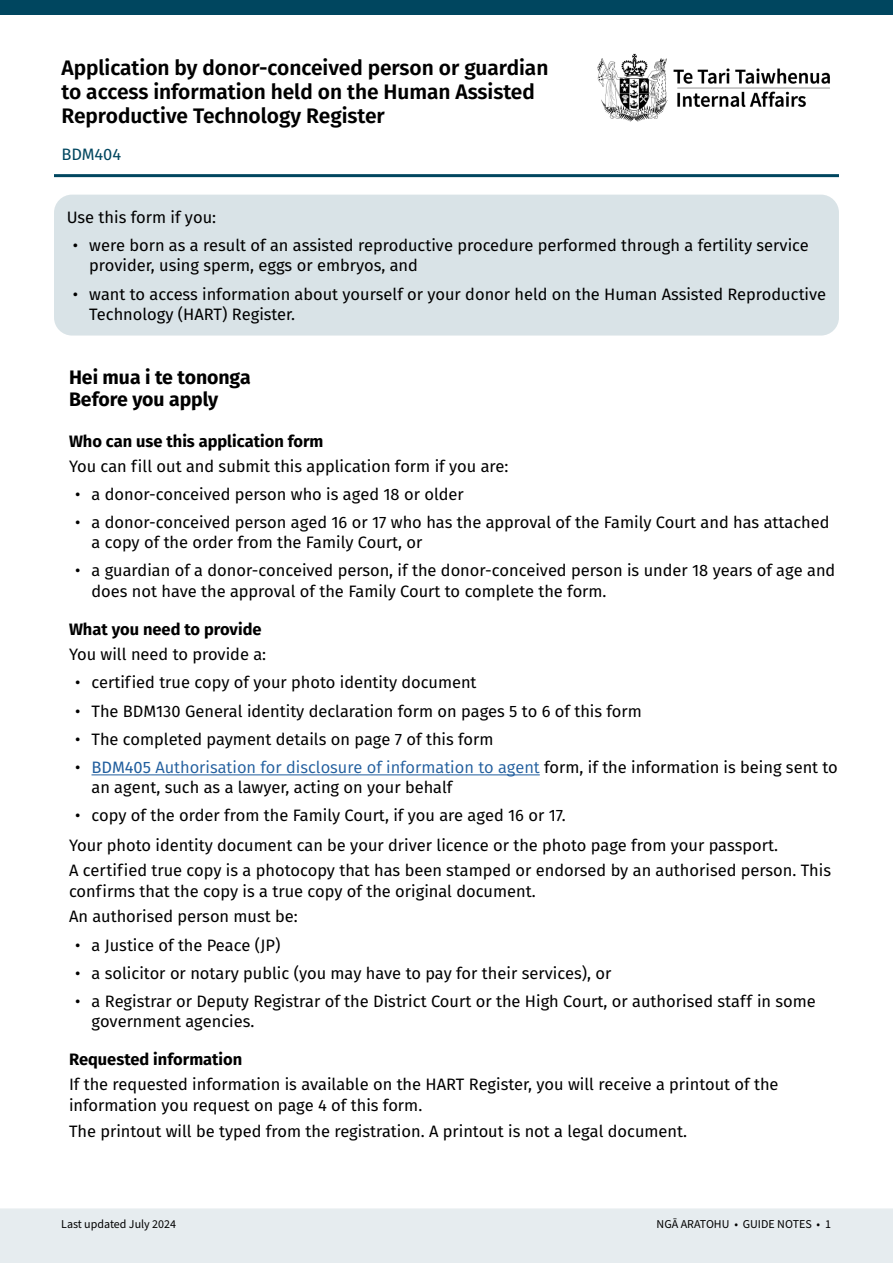
<style>
.page{position:relative;width:893px;height:1263px;background:#fff}
.page>*{position:absolute;margin:0;border:0;box-sizing:border-box;transform-origin:0 0}
.t1{font:600 21px/24px "Fira Sans";letter-spacing:-.005em;color:#000}
.t2{font:700 19.5px/22.5px "Fira Sans";letter-spacing:-.005em;color:#000}
.t3{font:16.5px/19.8px "Fira Sans";color:#000}
.t4{font:700 16.5px "Fira Sans";color:#000}
.t5{font:16.5px "Fira Sans";letter-spacing:-.005em;color:#00465f}
.t6{font:12px "Source Sans Pro";color:#000}
.s1{color:#215e9e}
</style>
<div class="page">
<div style="left:0;top:1208px;width:893px;height:55px;background:#e6ecef"></div>
<hr style="left:54px;top:174px;width:785px;height:3px;background:#00465f">
<img style="left:597px;top:54px;width:233px;height:68px">
<div style="left:0;top:0;width:893px;height:15px;background:#00465f"></div>
<div style="left:54px;top:195px;width:785px;height:141px;background:#d9e3e7;border-radius:18px"></div>
<hr style="left:92px;top:774px;width:448px;height:1px;background:#215e9e">
<p class="t1" style="left:62px;top:54px;width:488px">Application by donor-conceived person or guardian to access information held on the Human Assisted<br>Reproductive Technology Register</p>
<p class="t5" style="left:62px;top:142px;width:61px">BDM404</p>
<p class="t3" style="left:67px;top:207px;width:151px">Use this form if you:</p>
<p class="t3" style="left:89px;top:235px;width:721px;text-indent:-16px">• were born as a result of an assisted reproductive procedure performed through a fertility service provider, using sperm, eggs or embryos, and</p>
<p class="t3" style="left:89px;top:284px;width:738px;text-indent:-16px">• want to access information about yourself or your donor held on the Human Assisted Reproductive<br>Technology (HART) Register.</p>
<p class="t2" style="left:69px;top:364px;width:183px">Hei mua i te tononga<br>Before you apply</p>
<p class="t4" style="left:69px;top:427px;width:256px">Who can use this application form</p>
<p class="t3" style="left:69px;top:456px;width:441px">You can fill out and submit this application form if you are:</p>
<p class="t3" style="left:75px;top:484px;width:390px">• a donor-conceived person who is aged 18 or older</p>
<p class="t3" style="left:92px;top:512px;width:739px;text-indent:-16px">• a donor-conceived person aged 16 or 17 who has the approval of the Family Court and has attached a copy of the order from the Family Court, or</p>
<p class="t3" style="left:92px;top:559px;width:745px;line-height:21px;text-indent:-16px">• a guardian of a donor-conceived person, if the donor-conceived person is under 18 years of age and does not have the approval of the Family Court to complete the form.</p>
<p class="t4" style="left:69px;top:615px;width:194px">What you need to provide</p>
<p class="t3" style="left:69px;top:644px;width:199px">You will need to provide a:</p>
<p class="t3" style="left:75px;top:672px;width:403px">• certified true copy of your photo identity document</p>
<p class="t3" style="left:75px;top:700px;width:568px">• The BDM130 General identity declaration form on pages 5 to 6 of this form</p>
<p class="t3" style="left:75px;top:729px;width:420px">• The completed payment details on page 7 of this form</p>
<p class="t3" style="left:92px;top:757px;width:748px;text-indent:-16px">• <span class="s1">BDM405</span> <span class="s1">Authorisation for disclosure of information to agent</span> form, if the information is being sent to an agent, such as a lawyer, acting on your behalf</p>
<p class="t3" style="left:69px;top:800px;width:710px;line-height:29.5px;text-indent:6px">• copy of the order from the Family Court, if you are aged 16 or 17.<br>Your photo identity document can be your driver licence or the photo page from your passport.</p>
<p class="t3" style="left:69px;top:859px;width:764px;line-height:21px">A certified true copy is a photocopy that has been stamped or endorsed by an authorised person. This confirms that the copy is a true copy of the original document.</p>
<p class="t3" style="left:69px;top:906px;width:230px">An authorised person must be:</p>
<p class="t3" style="left:75px;top:934px;width:207px">• a Justice of the Peace (JP)</p>
<p class="t3" style="left:75px;top:963px;width:538px">• a solicitor or notary public (you may have to pay for their services), or</p>
<p class="t3" style="left:92px;top:991px;width:726px;text-indent:-16px">• a Registrar or Deputy Registrar of the District Court or the High Court, or authorised staff in some government agencies.</p>
<p class="t4" style="left:69px;top:1045px;width:175px">Requested information</p>
<p class="t3" style="left:69px;top:1074px;width:711px;line-height:21px">If the requested information is available on the HART Register, you will receive a printout of the information you request on page 4 of this form.</p>
<p class="t3" style="left:69px;top:1120px;width:619px">The printout will be typed from the registration. A printout is not a legal document.</p>
<p class="t6" style="left:61px;top:1216px;width:116px">Last updated July 2024</p>
<p class="t6" style="left:657px;top:1216px;width:176px">NGĀ ARATOHU • GUIDE NOTES • 1</p>
</div>
